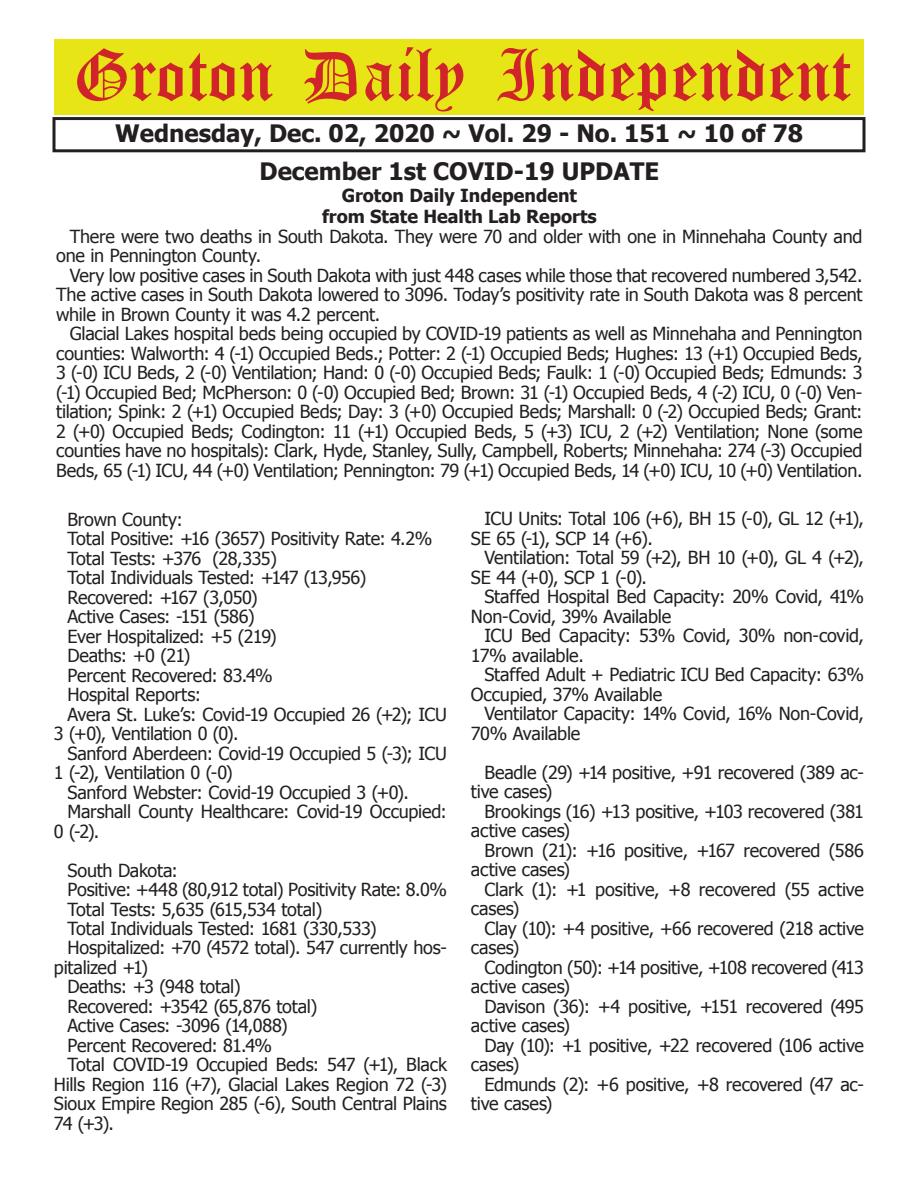
<style>
.page{position:relative;width:918px;height:1188px;background:#fff}
.page>*{position:absolute;margin:0;border:0;box-sizing:border-box;transform-origin:0 0}
.t1{font:54px "Old English Five";color:#d1232a}
.t2{font:700 24px "Tahoma";color:#231f20}
.t3{font:18px/19.5px "Tahoma";letter-spacing:-.015em;color:#231f20}
.t4{font:700 18px/21.6px "Tahoma";color:#231f20;text-align:center}
</style>
<div class="page">
<div style="left:52px;top:117px;width:814px;height:35px;border:3px solid #231f20"></div>
<div style="left:54px;top:40px;width:810px;height:75px;background:#e7e515"></div>
<h1 class="t1" style="left:73px;top:50px;width:779px">Groton Daily Independent</h1>
<h2 class="t2" style="left:115px;top:116px;width:689px">Wednesday, Dec. 02, 2020 ~ Vol. 29 - No. 151 ~ 10 of 78</h2>
<h2 class="t2" style="left:260px;top:155px;width:401px">December 1st COVID-19 UPDATE</h2>
<p class="t4" style="left:322px;top:183px;width:276px">Groton Daily Independent from State Health Lab Reports</p>
<p class="t3" style="left:56px;top:226px;width:808px;text-indent:14px">There were two deaths in South Dakota. They were 70 and older with one in Minnehaha County and one in Pennington County.</p>
<p class="t3" style="left:56px;top:265px;width:808px;text-align:justify;text-indent:14px">Very low positive cases in South Dakota with just 448 cases while those that recovered numbered 3,542.<br>The active cases in South Dakota lowered to 3096. Today’s positivity rate in South Dakota was 8 percent while in Brown County it was 4.2 percent.</p>
<p class="t3" style="left:56px;top:323px;width:808px;text-align:justify;text-indent:14px">Glacial Lakes hospital beds being occupied by COVID-19 patients as well as Minnehaha and Pennington counties: Walworth: 4 (-1) Occupied Beds.; Potter: 2 (-1) Occupied Beds; Hughes: 13 (+1) Occupied Beds, 3 (-0) ICU Beds, 2 (-0) Ventilation; Hand: 0 (-0) Occupied Beds; Faulk: 1 (-0) Occupied Beds; Edmunds: 3 (-1) Occupied Bed; McPherson: 0 (-0) Occupied Bed; Brown: 31 (-1) Occupied Beds, 4 (-2) ICU, 0 (-0) Ven&shy;tilation; Spink: 2 (+1) Occupied Beds; Day: 3 (+0) Occupied Beds; Marshall: 0 (-2) Occupied Beds; Grant:<br>2 (+0) Occupied Beds; Codington: 11 (+1) Occupied Beds, 5 (+3) ICU, 2 (+2) Ventilation; None (some counties have no hospitals): Clark, Hyde, Stanley, Sully, Campbell, Roberts; Minnehaha: 274 (-3) Occupied Beds, 65 (-1) ICU, 44 (+0) Ventilation; Pennington: 79 (+1) Occupied Beds, 14 (+0) ICU, 10 (+0) Ventilation.</p>
<p class="t3" style="left:67px;top:509px;width:117px">Brown County:</p>
<p class="t3" style="left:67px;top:528px;width:366px">Total Positive: +16 (3657) Positivity Rate: 4.2%</p>
<p class="t3" style="left:67px;top:547px;width:211px">Total Tests: +376 (28,335)</p>
<p class="t3" style="left:67px;top:567px;width:301px">Total Individuals Tested: +147 (13,956)</p>
<p class="t3" style="left:67px;top:586px;width:192px">Recovered: +167 (3,050)</p>
<p class="t3" style="left:67px;top:606px;width:189px">Active Cases: -151 (586)</p>
<p class="t3" style="left:67px;top:625px;width:211px">Ever Hospitalized: +5 (219)</p>
<p class="t3" style="left:67px;top:645px;width:124px">Deaths: +0 (21)</p>
<p class="t3" style="left:67px;top:664px;width:207px">Percent Recovered: 83.4%</p>
<p class="t3" style="left:67px;top:684px;width:135px">Hospital Reports:</p>
<p class="t3" style="left:67px;top:703px;width:381px">Avera St. Luke’s: Covid-19 Occupied 26 (+2); ICU</p>
<p class="t3" style="left:54px;top:723px;width:186px">3 (+0), Ventilation 0 (0).</p>
<p class="t3" style="left:67px;top:742px;width:381px">Sanford Aberdeen: Covid-19 Occupied 5 (-3); ICU</p>
<p class="t3" style="left:54px;top:762px;width:180px">1 (-2), Ventilation 0 (-0)</p>
<p class="t3" style="left:67px;top:781px;width:343px">Sanford Webster: Covid-19 Occupied 3 (+0).</p>
<p class="t3" style="left:67px;top:801px;width:381px">Marshall County Healthcare: Covid-19 Occupied:</p>
<p class="t3" style="left:54px;top:820px;width:47px">0 (-2).</p>
<p class="t3" style="left:67px;top:859px;width:112px">South Dakota:</p>
<p class="t3" style="left:67px;top:879px;width:381px">Positive: +448 (80,912 total) Positivity Rate: 8.0%</p>
<p class="t3" style="left:67px;top:898px;width:256px">Total Tests: 5,635 (615,534 total)</p>
<p class="t3" style="left:67px;top:918px;width:311px">Total Individuals Tested: 1681 (330,533)</p>
<p class="t3" style="left:67px;top:937px;width:381px">Hospitalized: +70 (4572 total). 547 currently hos-</p>
<p class="t3" style="left:54px;top:957px;width:96px">pitalized +1)</p>
<p class="t3" style="left:67px;top:976px;width:175px">Deaths: +3 (948 total)</p>
<p class="t3" style="left:67px;top:996px;width:251px">Recovered: +3542 (65,876 total)</p>
<p class="t3" style="left:67px;top:1015px;width:222px">Active Cases: -3096 (14,088)</p>
<p class="t3" style="left:67px;top:1035px;width:206px">Percent Recovered: 81.4%</p>
<p class="t3" style="left:67px;top:1054px;width:381px">Total COVID-19 Occupied Beds: 547 (+1), Black</p>
<p class="t3" style="left:54px;top:1074px;width:395px">Hills Region 116 (+7), Glacial Lakes Region 72 (-3)</p>
<p class="t3" style="left:54px;top:1093px;width:395px">Sioux Empire Region 285 (-6), South Central Plains</p>
<p class="t3" style="left:54px;top:1113px;width:62px">74 (+3).</p>
<p class="t3" style="left:471px;top:508px;width:395px;text-indent:14px">ICU Units: Total 106 (+6), BH 15 (-0), GL 12 (+1),<br>SE 65 (-1), SCP 14 (+6).</p>
<p class="t3" style="left:471px;top:547px;width:395px;text-indent:14px">Ventilation: Total 59 (+2), BH 10 (+0), GL 4 (+2),<br>SE 44 (+0), SCP 1 (-0).</p>
<p class="t3" style="left:471px;top:586px;width:395px;text-indent:14px">Staffed Hospital Bed Capacity: 20% Covid, 41%<br>Non-Covid, 39% Available</p>
<p class="t3" style="left:471px;top:625px;width:395px;text-indent:14px">ICU Bed Capacity: 53% Covid, 30% non-covid,<br>17% available.</p>
<p class="t3" style="left:471px;top:664px;width:395px;text-indent:14px">Staffed Adult + Pediatric ICU Bed Capacity: 63%<br>Occupied, 37% Available</p>
<p class="t3" style="left:471px;top:703px;width:395px;text-indent:14px">Ventilator Capacity: 14% Covid, 16% Non-Covid,<br>70% Available</p>
<p class="t3" style="left:471px;top:762px;width:394px;text-indent:14px">Beadle (29) +14 positive, +91 recovered (389 ac&shy;tive cases)</p>
<p class="t3" style="left:471px;top:801px;width:395px;text-indent:14px">Brookings (16) +13 positive, +103 recovered (381 active cases)</p>
<p class="t3" style="left:471px;top:840px;width:395px;text-indent:14px">Brown (21): +16 positive, +167 recovered (586 active cases)</p>
<p class="t3" style="left:471px;top:879px;width:394px;text-indent:14px">Clark (1): +1 positive, +8 recovered (55 active cases)</p>
<p class="t3" style="left:471px;top:918px;width:395px;text-indent:14px">Clay (10): +4 positive, +66 recovered (218 active cases)</p>
<p class="t3" style="left:471px;top:957px;width:394px;text-indent:14px">Codington (50): +14 positive, +108 recovered (413 active cases)</p>
<p class="t3" style="left:471px;top:996px;width:395px;text-indent:14px">Davison (36): +4 positive, +151 recovered (495 active cases)</p>
<p class="t3" style="left:471px;top:1035px;width:395px;text-indent:14px">Day (10): +1 positive, +22 recovered (106 active cases)</p>
<p class="t3" style="left:471px;top:1074px;width:394px;text-indent:14px">Edmunds (2): +6 positive, +8 recovered (47 ac&shy;tive cases)</p>
</div>
